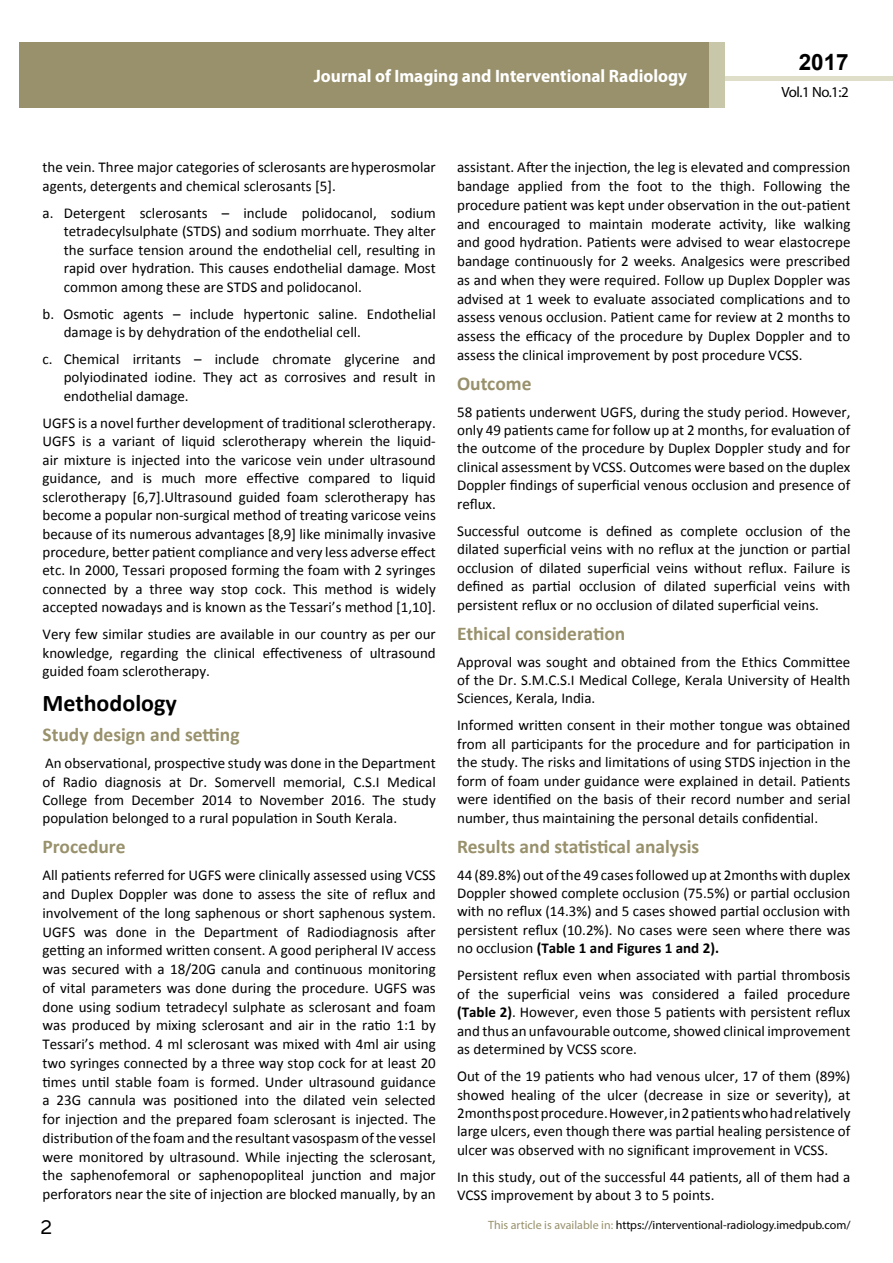
<style>
.page{position:relative;width:893px;height:1263px;background:#fff}
.page>*{position:absolute;margin:0;border:0;box-sizing:border-box;transform-origin:0 0}
.t1{font:25.5px "Tunga";color:#000}
.t2{font:700 24px "Calibri";color:#000}
.t3{font:700 22.5px "Arial";color:#000}
.t4{font:700 19.5px "Calibri";color:#98916c}
.t5{font:700 18px "Myriad Pro";color:#fff;scale:.96 1}
.t6{font:15px/18.5px "Calibri";color:#000;text-align:justify}
.t7{font:14.85px "Myriad Pro";color:#000}
.t8{font:12px "Myriad Pro";color:#000}
.s1{font-weight:700}
.s2{color:#98916c}
</style>
<div class="page">
<div style="left:725px;top:76px;width:168px;height:5px;background:#dfdec9"></div>
<div style="left:19px;top:42px;width:690px;height:66px;background:#98916c"></div>
<div style="left:709px;top:42px;width:16px;height:66px;background:#c9c7a9"></div>
<p class="t5" style="left:314px;top:64px;width:390px">Journal of Imaging and Interventional Radiology</p>
<p class="t5" style="left:585px;top:74px;width:128px">ISSN 1698-9465</p>
<h3 class="t3" style="left:799px;top:47px;width:52px">2017</h3>
<p class="t7" style="left:781px;top:83px;width:69px">Vol.1 No.1:2</p>
<p class="t6" style="left:43px;top:158px;width:395px">the vein. Three major categories of sclerosants arehyperosmolar agents, detergents and chemical sclerosants [5].</p>
<p class="t6" style="left:64px;top:204px;width:374px;text-indent:-21px">a. Detergent sclerosants – include polidocanol, sodium tetradecylsulphate (STDS) and sodium morrhuate. They alter the surface tension around the endothelial cell, resulting in rapid over hydration. This causes endothelial damage. Most common among these are STDS and polidocanol.</p>
<p class="t6" style="left:64px;top:304px;width:374px;text-indent:-21px">b. Osmotic agents – include hypertonic saline. Endothelial damage is by dehydration of the endothelial cell.</p>
<p class="t6" style="left:64px;top:350px;width:374px;text-indent:-21px">c. Chemical irritants – include chromate glycerine and polyiodinated iodine. They act as corrosives and result in endothelial damage.</p>
<p class="t6" style="left:43px;top:414px;width:395px">UGFS is a novel further development of traditional sclerotherapy.<br>UGFS is a variant of liquid sclerotherapy wherein the liquid&shy;air mixture is injected into the varicose vein under ultrasound guidance, and is much more effective compared to liquid sclerotherapy [6,7].Ultrasound guided foam sclerotherapy has become a popular non-surgical method of treating varicose veins because of its numerous advantages [8,9] like minimally invasive procedure, better patient compliance and very less adverse effect etc. In 2000, Tessari proposed forming the foam with 2 syringes connected by a three way stop cock. This method is widely accepted nowadays and is known as the Tessari’s method [1,10].</p>
<p class="t6" style="left:43px;top:625px;width:395px">Very few similar studies are available in our country as per our knowledge, regarding the clinical effectiveness of ultrasound guided foam sclerotherapy.</p>
<h2 class="t2" style="left:43px;top:688px;width:136px">Methodology</h2>
<h3 class="t4" style="left:43px;top:722px;width:199px">Study design and setting</h3>
<p class="t6" style="left:43px;top:754px;width:395px">An observational, prospective study was done in the Department of Radio diagnosis at Dr. Somervell memorial, C.S.I Medical College from December 2014 to November 2016. The study population belonged to a rural population in South Kerala.</p>
<h3 class="t4" style="left:43px;top:834px;width:84px">Procedure</h3>
<p class="t6" style="left:43px;top:866px;width:395px">All patients referred for UGFS were clinically assessed using VCSS and Duplex Doppler was done to assess the site of reflux and involvement of the long saphenous or short saphenous system.<br>UGFS was done in the Department of Radiodiagnosis after getting an informed written consent. A good peripheral IV access was secured with a 18/20G canula and continuous monitoring of vital parameters was done during the procedure. UGFS was done using sodium tetradecyl sulphate as sclerosant and foam was produced by mixing sclerosant and air in the ratio 1:1 by Tessari’s method. 4 ml sclerosant was mixed with 4ml air using two syringes connected by a three way stop cock for at least 20 times until stable foam is formed. Under ultrasound guidance a 23G cannula was positioned into the dilated vein selected for injection and the prepared foam sclerosant is injected. The distribution of the foam and the resultant vasospasm of the vessel were monitored by ultrasound. While injecting the sclerosant, the saphenofemoral or saphenopopliteal junction and major perforators near the site of injection are blocked manually, by an</p>
<p class="t6" style="left:457px;top:158px;width:395px">assistant. After the injection, the leg is elevated and compression bandage applied from the foot to the thigh. Following the procedure patient was kept under observation in the out-patient and encouraged to maintain moderate activity, like walking and good hydration. Patients were advised to wear elastocrepe bandage continuously for 2 weeks. Analgesics were prescribed as and when they were required. Follow up Duplex Doppler was advised at 1 week to evaluate associated complications and to assess venous occlusion. Patient came for review at 2 months to assess the efficacy of the procedure by Duplex Doppler and to assess the clinical improvement by post procedure VCSS.</p>
<h3 class="t4" style="left:457px;top:371px;width:76px">Outcome</h3>
<p class="t6" style="left:457px;top:402px;width:395px">58 patients underwent UGFS, during the study period. However, only 49 patients came for follow up at 2 months, for evaluation of the outcome of the procedure by Duplex Doppler study and for clinical assessment by VCSS. Outcomes were based on the duplex Doppler findings of superficial venous occlusion and presence of reflux.</p>
<p class="t6" style="left:457px;top:522px;width:395px">Successful outcome is defined as complete occlusion of the dilated superficial veins with no reflux at the junction or partial occlusion of dilated superficial veins without reflux. Failure is defined as partial occlusion of dilated superficial veins with persistent reflux or no occlusion of dilated superficial veins.</p>
<h3 class="t4" style="left:457px;top:621px;width:170px">Ethical consideration</h3>
<p class="t6" style="left:457px;top:652px;width:395px">Approval was sought and obtained from the Ethics Committee of the Dr. S.M.C.S.I Medical College, Kerala University of Health Sciences, Kerala, India.</p>
<p class="t6" style="left:457px;top:716px;width:395px">Informed written consent in their mother tongue was obtained from all participants for the procedure and for participation in the study. The risks and limitations of using STDS injection in the form of foam under guidance were explained in detail. Patients were identified on the basis of their record number and serial number, thus maintaining the personal details confidential.</p>
<h3 class="t4" style="left:457px;top:834px;width:244px">Results and statistical analysis</h3>
<p class="t6" style="left:457px;top:865px;width:395px">44 (89.8%) out of the 49 cases followed up at 2months with duplex Doppler showed complete occlusion (75.5%) or partial occlusion with no reflux (14.3%) and 5 cases showed partial occlusion with persistent reflux (10.2%). No cases were seen where there was no occlusion <span class="s1">(Table 1 and Figures 1 and 2).</span></p>
<p class="t6" style="left:457px;top:966px;width:395px">Persistent reflux even when associated with partial thrombosis of the superficial veins was considered a failed procedure <span class="s1">(Table 2)</span>. However, even those 5 patients with persistent reflux and thus an unfavourable outcome, showed clinical improvement as determined by VCSS score.</p>
<p class="t6" style="left:457px;top:1067px;width:395px">Out of the 19 patients who had venous ulcer, 17 of them (89%) showed healing of the ulcer (decrease in size or severity), at 2months post procedure. However, in 2 patients who had relatively large ulcers, even though there was partial healing persistence of ulcer was observed with no significant improvement in VCSS.</p>
<p class="t6" style="left:457px;top:1168px;width:395px">In this study, out of the successful 44 patients, all of them had a<br>VCSS improvement by about 3 to 5 points.</p>
<h1 class="t1" style="left:41px;top:1210px;width:13px">2</h1>
<p class="t8" style="left:488px;top:1218px;width:364px"><span class="s2">This article is available in:</span> https://interventional-radiology.imedpub.com/</p>
</div>
